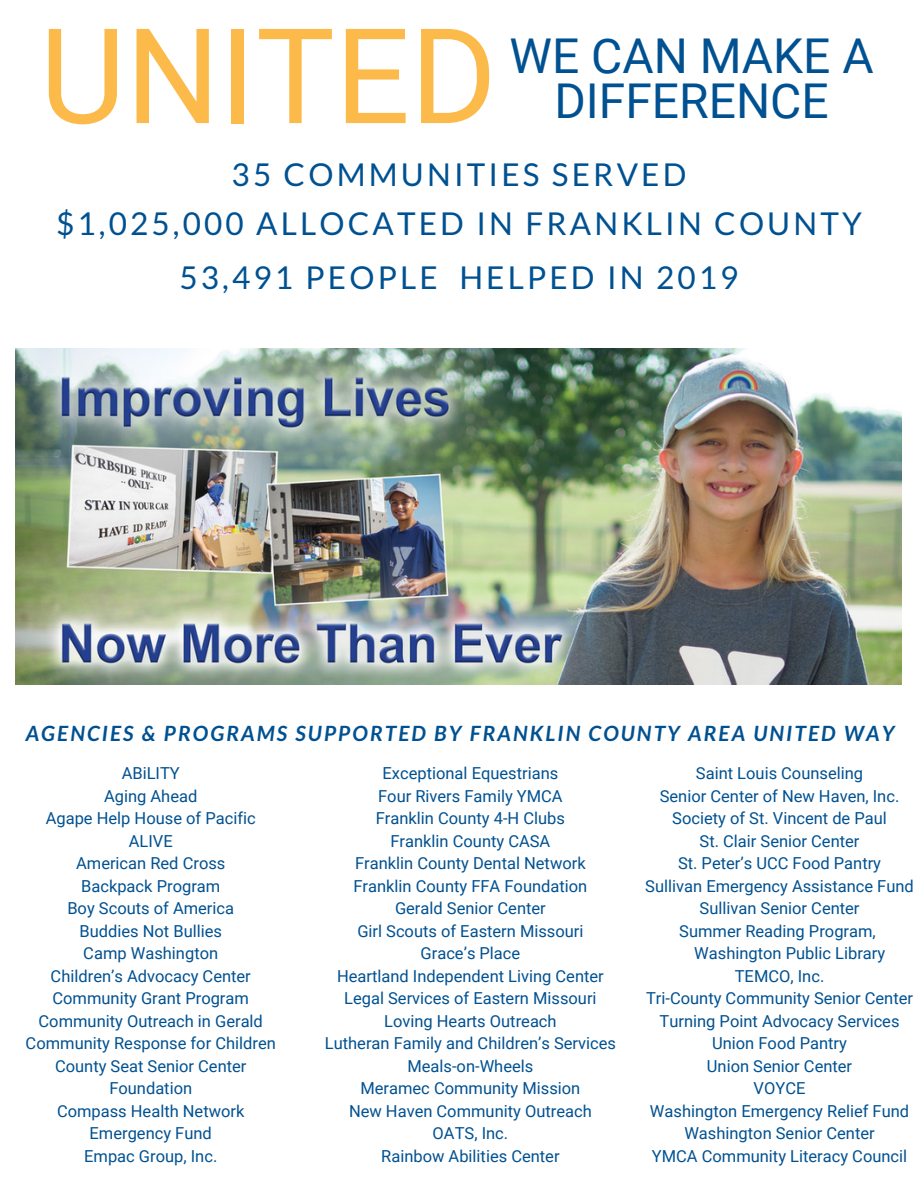
<style>
.page{position:relative;width:918px;height:1188px;background:#fff}
.page>*{position:absolute;margin:0;border:0;box-sizing:border-box;transform-origin:0 0}
.t1{font:132.3px "Roboto";color:#fcba4a}
.t2{font:48px/45px "Roboto";color:#005191;text-align:center}
.t3{font:31.5px "Lato";letter-spacing:.1em;color:#005191}
.t4{font:italic 700 21px "Lato";letter-spacing:.1em;color:#005191}
.t5{font:16.5px/22.5px "Roboto";color:#005191;text-align:center}
</style>
<div class="page">
<img style="left:15px;top:348px;width:887px;height:337px">
<h1 class="t1" style="left:40px;top:0;width:459px">UNITED</h1>
<h3 class="t3" style="left:232px;top:155px;width:456px">35 COMMUNITIES SERVED</h3>
<h2 class="t2" style="left:510px;top:34px;width:366px">WE CAN MAKE A<br>DIFFERENCE</h2>
<h3 class="t3" style="left:56px;top:204px;width:807px">$1,025,000 ALLOCATED IN FRANKLIN COUNTY</h3>
<h3 class="t3" style="left:179px;top:258px;width:561px">53,491 PEOPLE HELPED IN 2019</h3>
<p class="t4" style="left:26px;top:721px;width:870px">AGENCIES &amp; PROGRAMS SUPPORTED BY FRANKLIN COUNTY AREA UNITED WAY</p>
<p class="t5" style="left:26px;top:762px;width:252px">ABiLITY<br>Aging Ahead<br>Agape Help House of Pacific<br>ALIVE<br>American Red Cross<br>Backpack Program<br>Boy Scouts of America<br>Buddies Not Bullies<br>Camp Washington<br>Children’s Advocacy Center<br>Community Grant Program<br>Community Outreach in Gerald<br>Community Response for Children<br>County Seat Senior Center<br>Foundation<br>Compass Health Network<br>Emergency Fund<br>Empac Group, Inc.</p>
<p class="t5" style="left:325px;top:762px;width:293px">Exceptional Equestrians<br>Four Rivers Family YMCA<br>Franklin County 4-H Clubs<br>Franklin County CASA<br>Franklin County Dental Network<br>Franklin County FFA Foundation<br>Gerald Senior Center<br>Girl Scouts of Eastern Missouri<br>Grace’s Place<br>Heartland Independent Living Center<br>Legal Services of Eastern Missouri<br>Loving Hearts Outreach<br>Lutheran Family and Children’s Services<br>Meals-on-Wheels<br>Meramec Community Mission<br>New Haven Community Outreach<br>OATS, Inc.<br>Rainbow Abilities Center</p>
<p class="t5" style="left:696px;top:762px;width:169px">Saint Louis Counseling</p>
<p class="t5" style="left:660px;top:785px;width:241px">Senior Center of New Haven, Inc.</p>
<p class="t5" style="left:672px;top:807px;width:216px">Society of St. Vincent de Paul</p>
<p class="t5" style="left:700px;top:830px;width:161px">St. Clair Senior Center</p>
<p class="t5" style="left:678px;top:852px;width:205px">St. Peter’s UCC Food Pantry</p>
<p class="t5" style="left:645px;top:875px;width:270px">Sullivan Emergency Assistance Fund</p>
<p class="t5" style="left:700px;top:897px;width:161px">Sullivan Senior Center</p>
<p class="t5" style="left:679px;top:920px;width:198px">Summer Reading Program,</p>
<p class="t5" style="left:694px;top:942px;width:193px">Washington Public Library</p>
<p class="t5" style="left:735px;top:965px;width:91px">TEMCO, Inc.</p>
<p class="t5" style="left:646px;top:987px;width:268px">Tri-County Community Senior Center</p>
<p class="t5" style="left:660px;top:1010px;width:241px">Turning Point Advocacy Services</p>
<p class="t5" style="left:712px;top:1032px;width:136px">Union Food Pantry</p>
<p class="t5" style="left:707px;top:1055px;width:147px">Union Senior Center</p>
<p class="t5" style="left:754px;top:1077px;width:53px">VOYCE</p>
<p class="t5" style="left:650px;top:1100px;width:261px">Washington Emergency Relief Fund</p>
<p class="t5" style="left:684px;top:1122px;width:192px">Washington Senior Center</p>
<p class="t5" style="left:652px;top:1145px;width:257px">YMCA Community Literacy Council</p>
</div>
